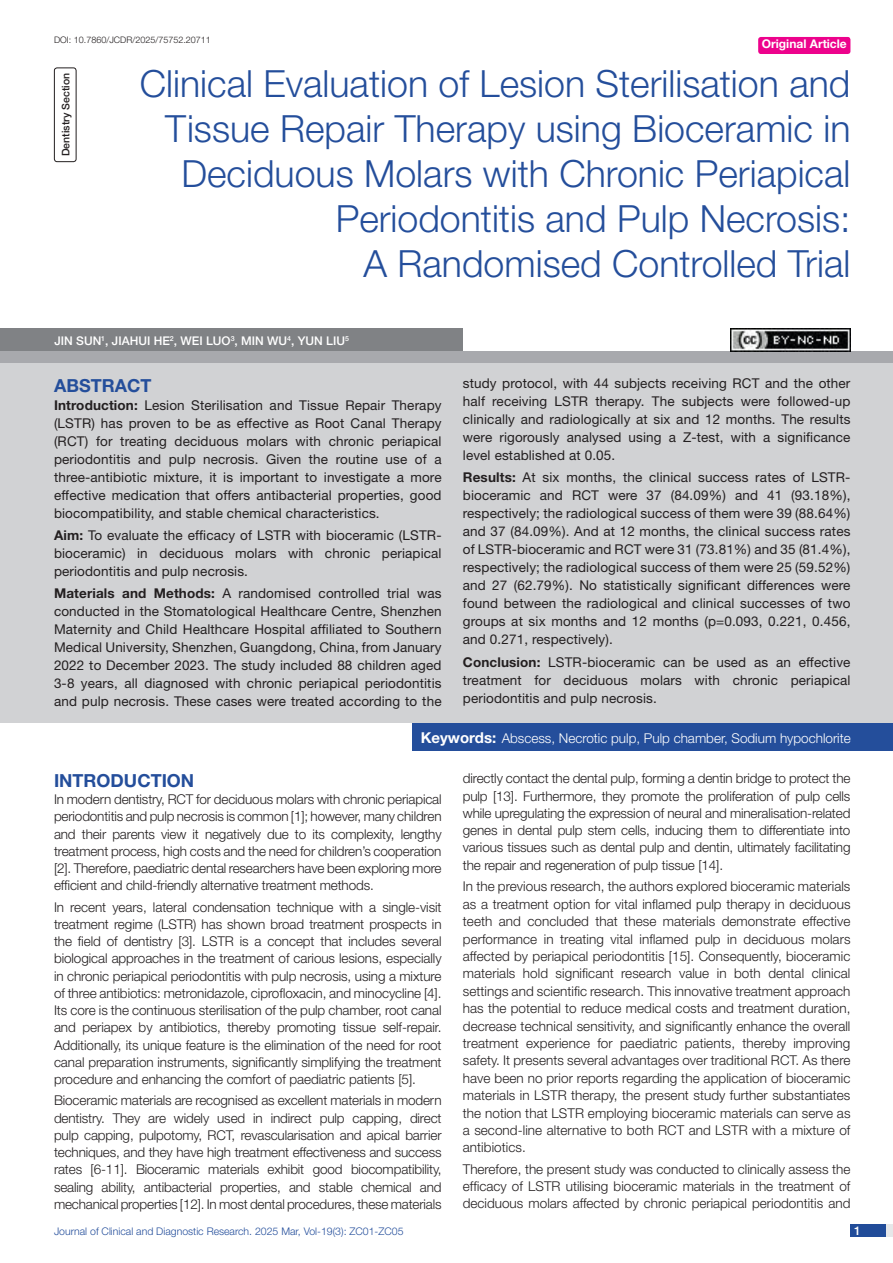
<style>
.page{position:relative;width:893px;height:1263px;background:#fff}
.page>*{position:absolute;margin:0;border:0;box-sizing:border-box;transform-origin:0 0}
.t1{font:300 37.5px/45px "Helvetica Neue";color:#244e9b;text-align:right}
.Heading{font:700 18px "Helvetica Neue";color:#244e9b}
.Abstract_head{font:700 18px "Helvetica Neue";color:#244e9b}
.Body_text{font:300 13.5px/17.2px "Helvetica Neue";letter-spacing:-.01em;color:#231f20;text-align:justify}
.Abstract_Text{font:13.5px/18px "Helvetica Neue";letter-spacing:.01em;color:#231f20;text-align:justify}
.Key_words{font:300 13.5px "Helvetica Neue";color:#fff}
.Author{font:500 12px "Helvetica Neue";color:#fff}
.t2{font:700 12px "Helvetica Neue";color:#fff}
.t3{font:300 10.5px "Helvetica Neue";color:#244e9b}
.section{font:500 10.5px "Helvetica Neue";color:#231f20}
.DOI{font:300 9px "Helvetica Neue";color:#231f20}
.s1{font-weight:700}
.s2{font-weight:700;font-size:15px}
</style>
<div class="page">
<div style="left:850px;top:1224px;width:43px;height:13px;background:#e6e7e9"></div>
<div style="left:850px;top:1224px;width:35px;height:13px;background:#214c99"></div>
<div style="left:758px;top:37px;width:92px;height:17px;background:#ed028c;border-radius:3px"></div>
<div style="left:54px;top:68px;width:22px;height:94px;border:1px solid #231f20;border-radius:3px"></div>
<div style="left:0;top:351px;width:893px;height:12px;background:#a8a9ad"></div>
<div style="left:0;top:329px;width:463px;height:22px;background:#808285"></div>
<div style="left:0;top:363px;width:893px;height:360px;background:#d1d2d4"></div>
<div style="left:413px;top:723px;width:480px;height:28px;background:#244e9b"></div>
<img style="left:730px;top:329px;width:120px;height:22px">
<p class="DOI" style="left:54px;top:35px;width:158px">DOI: 10.7860/JCDR/2025/75752.20711</p>
<p class="t2" style="left:762px;top:37px;width:87px">Original Article</p>
<p class="section" style="left:59px;top:156px;width:85px;rotate:-90deg">DENTISTRY SECTION</p>
<p class="t1" style="left:140px;top:60px;width:712px">Clinical Evaluation of Lesion Sterilisation and Tissue Repair Therapy using Bioceramic in Deciduous Molars with Chronic Periapical Periodontitis and Pulp Necrosis:<br>A Randomised Controlled Trial</p>
<p class="Author" style="left:54px;top:333px;width:296px">JIN SUN<sup>1</sup>, JIAHUI HE<sup>2</sup>, WEI LUO<sup>3</sup>, MIN WU<sup>4</sup>, YUN LIU<sup>5</sup></p>
<p class="Abstract_head" style="left:54px;top:374px;width:99px">ABSTRACT</p>
<p class="Abstract_Text" style="left:54px;top:395px;width:389px"><span class="s1">Introduction:</span> Lesion Sterilisation and Tissue Repair Therapy (LSTR) has proven to be as effective as Root Canal Therapy (RCT) for treating deciduous molars with chronic periapical periodontitis and pulp necrosis. Given the routine use of a three-antibiotic mixture, it is important to investigate a more effective medication that offers antibacterial properties, good biocompatibility, and stable chemical characteristics.</p>
<p class="Abstract_Text" style="left:54px;top:526px;width:389px"><span class="s1">Aim:</span> To evaluate the efficacy of LSTR with bioceramic (LSTR&shy;bioceramic) in deciduous molars with chronic periapical periodontitis and pulp necrosis.</p>
<p class="Abstract_Text" style="left:54px;top:584px;width:389px"><span class="s1">Materials and Methods:</span> A randomised controlled trial was conducted in the Stomatological Healthcare Centre, Shenzhen Maternity and Child Healthcare Hospital affiliated to Southern Medical University, Shenzhen, Guangdong, China, from January 2022 to December 2023. The study included 88 children aged 3-8 years, all diagnosed with chronic periapical periodontitis and pulp necrosis. These cases were treated according to the</p>
<p class="Abstract_Text" style="left:463px;top:374px;width:389px">study protocol, with 44 subjects receiving RCT and the other half receiving LSTR therapy. The subjects were followed-up clinically and radiologically at six and 12 months. The results were rigorously analysed using a Z-test, with a significance level established at 0.05.</p>
<p class="Abstract_Text" style="left:463px;top:468px;width:389px"><span class="s1">Results:</span> At six months, the clinical success rates of LSTR&shy;bioceramic and RCT were 37 (84.09%) and 41 (93.18%), respectively; the radiological success of them were 39 (88.64%) and 37 (84.09%). And at 12 months, the clinical success rates of LSTR-bioceramic and RCT were 31 (73.81%) and 35 (81.4%), respectively; the radiological success of them were 25 (59.52%) and 27 (62.79%). No statistically significant differences were found between the radiological and clinical successes of two groups at six months and 12 months (p=0.093, 0.221, 0.456, and 0.271, respectively).</p>
<p class="Abstract_Text" style="left:463px;top:653px;width:389px"><span class="s1">Conclusion:</span> LSTR-bioceramic can be used as an effective treatment for deciduous molars with chronic periapical periodontitis and pulp necrosis.</p>
<p class="Key_words" style="left:421px;top:730px;width:432px"><span class="s2">Keywords:</span> Abscess, Necrotic pulp, Pulp chamber, Sodium hypochlorite</p>
<p class="Heading" style="left:54px;top:769px;width:142px">INTRODUCTION</p>
<p class="Body_text" style="left:54px;top:790px;width:389px">In modern dentistry, RCT for deciduous molars with chronic periapical periodontitis and pulp necrosis is common [1]; however, many children and their parents view it negatively due to its complexity, lengthy treatment process, high costs and the need for children’s cooperation [2]. Therefore, paediatric dental researchers have been exploring more efficient and child-friendly alternative treatment methods.</p>
<p class="Body_text" style="left:54px;top:898px;width:389px">In recent years, lateral condensation technique with a single-visit treatment regime (LSTR) has shown broad treatment prospects in the field of dentistry [3]. LSTR is a concept that includes several biological approaches in the treatment of carious lesions, especially in chronic periapical periodontitis with pulp necrosis, using a mixture of three antibiotics: metronidazole, ciprofloxacin, and minocycline [4].<br>Its core is the continuous sterilisation of the pulp chamber, root canal and periapex by antibiotics, thereby promoting tissue self-repair.<br>Additionally, its unique feature is the elimination of the need for root canal preparation instruments, significantly simplifying the treatment procedure and enhancing the comfort of paediatric patients [5].</p>
<p class="Body_text" style="left:54px;top:1092px;width:389px">Bioceramic materials are recognised as excellent materials in modern dentistry. They are widely used in indirect pulp capping, direct pulp capping, pulpotomy, RCT, revascularisation and apical barrier techniques, and they have high treatment effectiveness and success rates [6-11]. Bioceramic materials exhibit good biocompatibility, sealing ability, antibacterial properties, and stable chemical and mechanical properties [12]. In most dental procedures, these materials</p>
<p class="Body_text" style="left:463px;top:770px;width:389px">directly contact the dental pulp, forming a dentin bridge to protect the pulp [13]. Furthermore, they promote the proliferation of pulp cells while upregulating the expression of neural and mineralisation-related genes in dental pulp stem cells, inducing them to differentiate into various tissues such as dental pulp and dentin, ultimately facilitating the repair and regeneration of pulp tissue [14].</p>
<p class="Body_text" style="left:463px;top:877px;width:389px">In the previous research, the authors explored bioceramic materials as a treatment option for vital inflamed pulp therapy in deciduous teeth and concluded that these materials demonstrate effective performance in treating vital inflamed pulp in deciduous molars affected by periapical periodontitis [15]. Consequently, bioceramic materials hold significant research value in both dental clinical settings and scientific research. This innovative treatment approach has the potential to reduce medical costs and treatment duration, decrease technical sensitivity, and significantly enhance the overall treatment experience for paediatric patients, thereby improving safety. It presents several advantages over traditional RCT. As there have been no prior reports regarding the application of bioceramic materials in LSTR therapy, the present study further substantiates the notion that LSTR employing bioceramic materials can serve as a second-line alternative to both RCT and LSTR with a mixture of antibiotics.</p>
<p class="Body_text" style="left:463px;top:1160px;width:389px">Therefore, the present study was conducted to clinically assess the efficacy of LSTR utilising bioceramic materials in the treatment of deciduous molars affected by chronic periapical periodontitis and</p>
<p class="t3" style="left:54px;top:1225px;width:351px">Journal of Clinical and Diagnostic Research. 2025 Mar, Vol-19(3): ZC01-ZC05</p>
<p class="Author" style="left:854px;top:1223px;width:8px">1</p>
</div>
